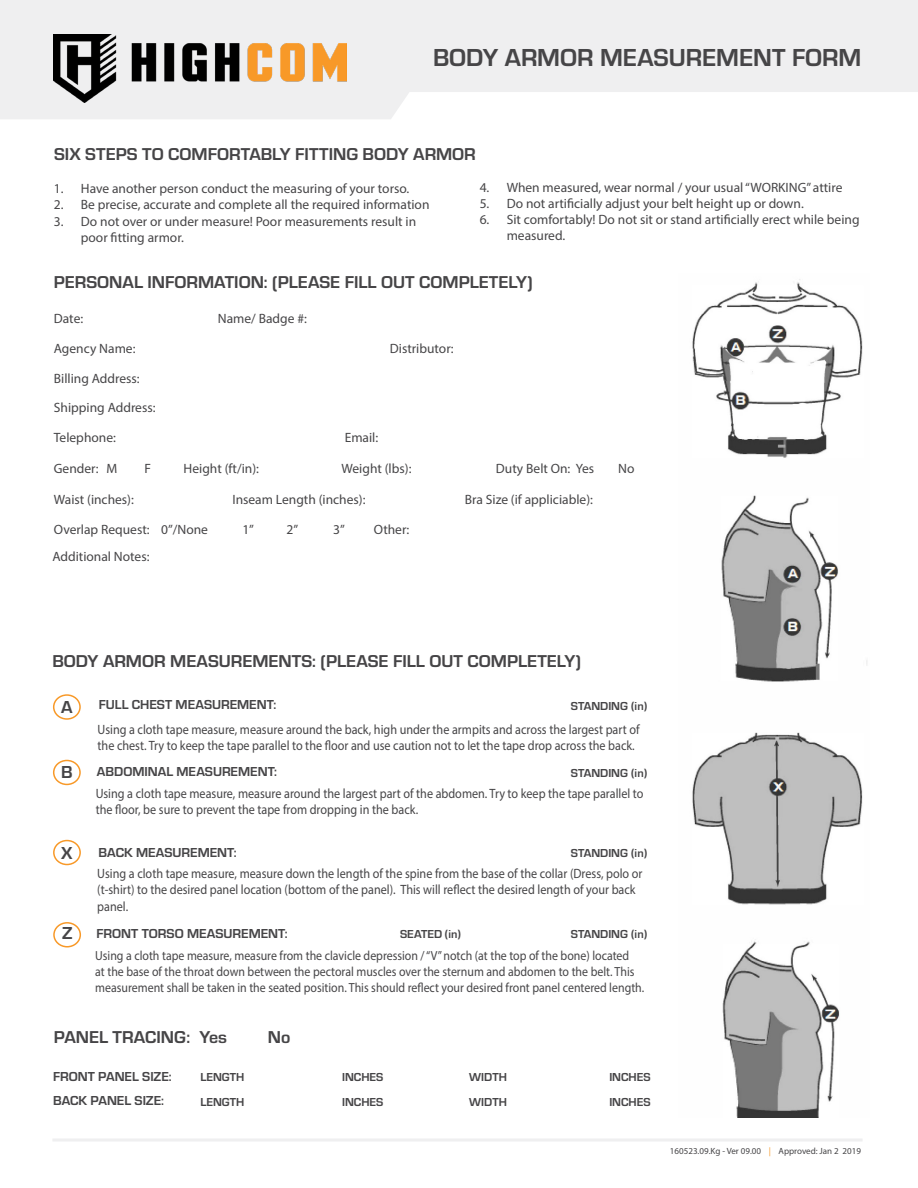
<style>
.page{position:relative;width:918px;height:1188px;background:#fff}
.page>*{position:absolute;margin:0;border:0;box-sizing:border-box;transform-origin:0 0}
.t1{font:700 25.5px "Eurostile";color:#464547}
.t2{font:700 18px "Eurostile";color:#464547}
.t3{font:700 17.85px "Eurostile";color:#464547}
.t4{font:13.5px/16.2px "Myriad Pro";color:#464547}
.t5{font:13.5px/16.2px "Myriad Pro";color:#464547;scale:.9 1}
.t6{font:700 13.5px "Eurostile";color:#464547}
.t7{font:13.2px/15.9px "Myriad Pro";color:#464547;scale:.9 1}
.t8{font:700 12px "Eurostile";color:#464547}
.t9{font:9px "Myriad Pro";color:#464547}
.s1{font-family:"Myriad Pro"}
.s2{color:#f89928}
</style>
<div class="page">
<img style="left:692px;top:279px;width:176px;height:838px">
<svg style="left:0;top:0;width:918px;height:119px;fill:#efeff0"></svg>
<img style="left:54px;top:34px;width:293px;height:68px">
<hr style="left:52px;top:1138px;width:811px;height:4px;background:#f5f5f6">
<div style="left:53px;top:694px;width:28px;height:26px;border:2px solid #f89928;border-radius:50%"></div>
<div style="left:53px;top:760px;width:28px;height:25px;border:2px solid #f89928;border-radius:50%"></div>
<div style="left:53px;top:840px;width:28px;height:25px;border:2px solid #f89928;border-radius:50%"></div>
<div style="left:53px;top:922px;width:28px;height:26px;border:2px solid #f89928;border-radius:50%"></div>
<h1 class="t1" style="left:433px;top:39px;width:430px">BODY ARMOR MEASUREMENT FORM</h1>
<h3 class="t3" style="left:54px;top:142px;width:423px">SIX STEPS TO COMFORTABLY FITTING BODY ARMOR</h3>
<p class="t4" style="left:480px;top:179px;width:364px">4. When measured, wear normal / your usual “WORKING” attire</p>
<p class="t4" style="left:480px;top:195px;width:326px">5. Do not artificially adjust your belt height up or down.</p>
<p class="t4" style="left:507px;top:211px;width:354px;text-indent:-27px">6. Sit comfortably! Do not sit or stand artificially erect while being measured.</p>
<h3 class="t3" style="left:54px;top:269px;width:480px">PERSONAL INFORMATION: (PLEASE FILL OUT COMPLETELY)</h3>
<p class="t4" style="left:54px;top:180px;width:357px">1. Have another person conduct the measuring of your torso.</p>
<p class="t4" style="left:54px;top:197px;width:377px">2. Be precise, accurate and complete all the required information</p>
<p class="t4" style="left:81px;top:213px;width:337px;text-indent:-27px">3. Do not over or under measure! Poor measurements result in poor fitting armor.</p>
<p class="t4" style="left:54px;top:310px;width:31px">Date:</p>
<p class="t4" style="left:218px;top:310px;width:91px">Name/ Badge #:</p>
<p class="t4" style="left:54px;top:340px;width:83px">Agency Name:</p>
<p class="t4" style="left:390px;top:340px;width:65px">Distributor:</p>
<p class="t4" style="left:54px;top:363px;width:103px;line-height:29.7px">Billing Address:<br>Shipping Address:<br>Telephone:</p>
<p class="t4" style="left:345px;top:429px;width:35px">Email:</p>
<p class="t4" style="left:54px;top:460px;width:65px">Gender: M</p>
<p class="t4" style="left:144px;top:460px;width:8px">F</p>
<p class="t4" style="left:184px;top:460px;width:77px">Height (ft/in):</p>
<p class="t4" style="left:342px;top:460px;width:71px">Weight (lbs):</p>
<p class="t4" style="left:496px;top:460px;width:100px">Duty Belt On: Yes</p>
<p class="t4" style="left:618px;top:460px;width:18px">No</p>
<p class="t4" style="left:54px;top:491px;width:82px">Waist (inches):</p>
<p class="t4" style="left:232px;top:491px;width:135px">Inseam Length (inches):</p>
<p class="t4" style="left:465px;top:491px;width:130px">Bra Size (if appliciable):</p>
<p class="t4" style="left:54px;top:521px;width:156px">Overlap Request: 0”/None</p>
<p class="t4" style="left:242px;top:521px;width:13px">1”</p>
<p class="t4" style="left:286px;top:521px;width:13px">2”</p>
<p class="t4" style="left:333px;top:521px;width:13px">3”</p>
<p class="t4" style="left:374px;top:521px;width:37px">Other:</p>
<p class="t4" style="left:52px;top:548px;width:99px">Additional Notes:</p>
<h3 class="t3" style="left:52px;top:648px;width:530px">BODY ARMOR MEASUREMENTS: (PLEASE FILL OUT COMPLETELY)</h3>
<p class="t8" style="left:571px;top:697px;width:78px">STANDING <span class="s1">(</span>in<span class="s1">)</span></p>
<h2 class="t2" style="left:61px;top:694px;width:13px">A</h2>
<p class="t6" style="left:99px;top:695px;width:179px">FULL CHEST MEASUREMENT:</p>
<p class="t5" style="left:98px;top:721px;width:604px">Using a cloth tape measure, measure around the back, high under the armpits and across the largest part of the chest. Try to keep the tape parallel to the floor and use caution not to let the tape drop across the back.</p>
<h2 class="t2" style="left:61px;top:760px;width:13px">B</h2>
<p class="t6" style="left:97px;top:762px;width:182px">ABDOMINAL MEASUREMENT:</p>
<p class="t8" style="left:571px;top:764px;width:78px">STANDING <span class="s1">(</span>in<span class="s1">)</span></p>
<p class="t5" style="left:96px;top:785px;width:610px">Using a cloth tape measure, measure around the largest part of the abdomen. Try to keep the tape parallel to the floor, be sure to prevent the tape from dropping in the back.</p>
<h2 class="t2" style="left:61px;top:840px;width:13px">X</h2>
<p class="t6" style="left:99px;top:842px;width:140px">BACK MEASUREMENT:</p>
<p class="t8" style="left:571px;top:844px;width:78px">STANDING <span class="s1">(</span>in<span class="s1">)</span></p>
<p class="t5" style="left:97px;top:865px;width:607px">Using a cloth tape measure, measure down the length of the spine from the base of the collar (Dress, polo or (t-shirt) to the desired panel location (bottom of the panel). This will reflect the desired length of your back panel.</p>
<h2 class="t2" style="left:62px;top:921px;width:12px">Z</h2>
<p class="t6" style="left:97px;top:924px;width:193px">FRONT TORSO MEASUREMENT:</p>
<p class="t8" style="left:400px;top:925px;width:63px">SEATED <span class="s1">(</span>in<span class="s1">)</span></p>
<p class="t8" style="left:571px;top:925px;width:78px">STANDING <span class="s1">(</span>in<span class="s1">)</span></p>
<p class="t7" style="left:95px;top:948px;width:612px">Using a cloth tape measure, measure from the clavicle depression / “V” notch (at the top of the bone) located<br>at the base of the throat down between the pectoral muscles over the sternum and abdomen to the belt. This measurement shall be taken in the seated position. This should reflect your desired front panel centered length.</p>
<h3 class="t3" style="left:54px;top:1024px;width:138px">PANEL TRACING:</h3>
<p class="t6" style="left:53px;top:1067px;width:120px">FRONT PANEL SIZE:</p>
<p class="t8" style="left:342px;top:1069px;width:43px">INCHES</p>
<p class="t8" style="left:609px;top:1069px;width:43px">INCHES</p>
<h3 class="t3" style="left:199px;top:1024px;width:29px">Yes</h3>
<h3 class="t3" style="left:268px;top:1024px;width:24px">No</h3>
<p class="t8" style="left:201px;top:1069px;width:45px">LENGTH</p>
<p class="t8" style="left:469px;top:1069px;width:39px">WIDTH</p>
<p class="t8" style="left:201px;top:1094px;width:45px">LENGTH</p>
<p class="t8" style="left:342px;top:1094px;width:43px">INCHES</p>
<p class="t8" style="left:469px;top:1094px;width:39px">WIDTH</p>
<p class="t8" style="left:609px;top:1094px;width:43px">INCHES</p>
<p class="t6" style="left:53px;top:1091px;width:112px">BACK PANEL SIZE:</p>
<p class="t9" style="left:670px;top:1146px;width:193px">160523.09.Kg - Ver 09.00 <span class="s2">|</span> Approved: Jan 2 2019</p>
</div>
